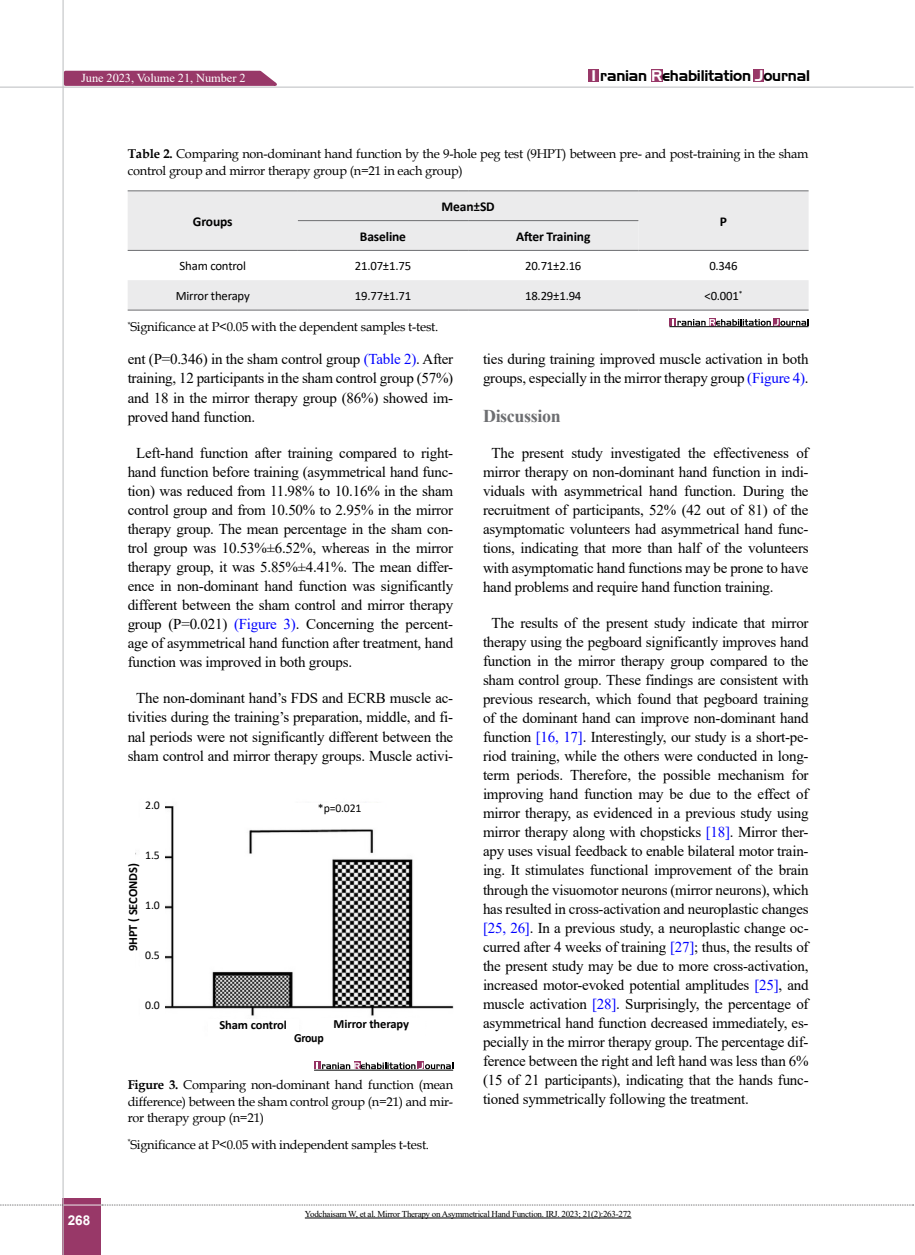
<style>
.page{position:relative;width:915px;height:1255px;background:#fff}
.page>*{position:absolute;margin:0;border:0;box-sizing:border-box;transform-origin:0 0}
.t1{font:700 18px "Times New Roman";letter-spacing:-.02em;color:#6d6e71}
.t2{font:15px/19px "Times New Roman";letter-spacing:-.015em;color:#000;text-align:justify}
.t3{font:15px "Aero Regular SWFTE";letter-spacing:-.015em;color:#000}
.t4{font:700 13.5px "Calibri";letter-spacing:-.01em;color:#000}
.t5{font:700 13.5px "Arial";color:#fff}
.t6{font:12.75px/16.5px "Book Antiqua";letter-spacing:-.015em;color:#000;text-align:justify}
.t7{font:12.75px "Calibri";letter-spacing:-.015em;color:#000}
.t8{font:700 12.45px "Calibri";letter-spacing:-.01em;color:#000}
.t9{font:700 12.45px "Calibri";letter-spacing:-.01em;color:#000;scale:.95 1}
.t10{font:12.15px "Times New Roman";letter-spacing:-.005em;color:#fff}
.t11{font:11.85px "Calibri";color:#000}
.t12{font:9px "Times New Roman";letter-spacing:-.03em;color:#000}
.s1{color:#fff}
.s2{font-weight:700}
.s3{color:#00f}
</style>
<div class="page">
<div style="left:63px;top:1198px;width:38px;height:56px;background:#983868"></div>
<hr style="left:62px;top:0;width:2px;height:1254px;background:#c2c4c6">
<hr style="left:63px;top:1204px;width:38px;height:1px;background:#ebebec">
<svg style="left:0;top:1204px;width:63px;height:1px"></svg>
<svg style="left:102px;top:1204px;width:811px;height:1px"></svg>
<div style="left:588px;top:69px;width:10px;height:13px;background:#983868"></div>
<div style="left:650px;top:69px;width:12px;height:13px;background:#983868"></div>
<div style="left:752px;top:69px;width:11px;height:13px;background:#983868"></div>
<svg style="left:62px;top:69px;width:222px;height:18px;background:#ac6187"></svg>
<hr style="left:0;top:87px;width:913px;height:1px;background:#c2c4c6">
<img style="left:135px;top:806px;width:318px;height:210px">
<div style="left:294px;top:802px;width:91px;height:24px;background:#fff"></div>
<div style="left:128px;top:863px;width:9px;height:88px;background:#fff"></div>
<div style="left:140px;top:800px;width:24px;height:243px;background:#fff"></div>
<div style="left:314px;top:1061px;width:6px;height:8px;background:#953263"></div>
<div style="left:354px;top:1061px;width:6px;height:8px;background:#953263"></div>
<div style="left:417px;top:1061px;width:7px;height:8px;background:#953263"></div>
<svg style="left:316px;top:1062px;width:137px;height:7px"></svg>
<hr style="left:314px;top:1069px;width:139px;height:1px;background:#000">
<hr style="left:305px;top:1217px;width:326px;height:1px;background:#000">
<svg style="left:128px;top:191px;width:680px;height:119px;fill:#ebebec"></svg>
<div style="left:298px;top:221px;width:340px;height:29px;background:#ebebec"></div>
<hr style="left:128px;top:310px;width:170px;height:1px;background:#6d6e71">
<hr style="left:298px;top:310px;width:170px;height:1px;background:#6d6e71">
<hr style="left:468px;top:310px;width:170px;height:1px;background:#6d6e71">
<hr style="left:638px;top:310px;width:170px;height:1px;background:#6d6e71">
<hr style="left:128px;top:190px;width:170px;height:1px;background:#6d6e71">
<hr style="left:298px;top:190px;width:170px;height:1px;background:#6d6e71">
<hr style="left:468px;top:190px;width:170px;height:1px;background:#6d6e71">
<hr style="left:638px;top:190px;width:170px;height:1px;background:#6d6e71">
<hr style="left:128px;top:250px;width:170px;height:1px;background:#6d6e71">
<hr style="left:638px;top:250px;width:170px;height:1px;background:#6d6e71">
<hr style="left:298px;top:220px;width:170px;height:1px;background:#6d6e71">
<hr style="left:468px;top:220px;width:170px;height:1px;background:#6d6e71">
<hr style="left:298px;top:250px;width:170px;height:1px;background:#6d6e71">
<hr style="left:468px;top:250px;width:170px;height:1px;background:#6d6e71">
<div style="left:669px;top:318px;width:6px;height:8px;background:#953263"></div>
<div style="left:709px;top:318px;width:6px;height:8px;background:#953263"></div>
<div style="left:772px;top:318px;width:7px;height:8px;background:#953263"></div>
<svg style="left:672px;top:319px;width:136px;height:7px"></svg>
<hr style="left:669px;top:326px;width:139px;height:1px;background:#000">
<p class="t10" style="left:81px;top:69px;width:166px">June 2023, Volume 21, Number 2</p>
<p class="t3" style="left:591px;top:67px;width:220px"><span class="s1">I</span> ranian <span class="s1">R</span>ehabilitation <span class="s1">J</span>ournal</p>
<p class="t6" style="left:128px;top:145px;width:682px"><span class="s2">Table 2.</span> Comparing non-dominant hand function by the 9-hole peg test (9HPT) between pre- and post-training in the sham control group and mirror therapy group (n=21 in each group)</p>
<p class="t4" style="left:193px;top:212px;width:41px">Groups</p>
<p class="t4" style="left:441px;top:197px;width:55px">Mean±SD</p>
<p class="t4" style="left:719px;top:212px;width:9px">P</p>
<p class="t4" style="left:360px;top:226px;width:48px">Baseline</p>
<p class="t4" style="left:516px;top:226px;width:76px">After Training</p>
<p class="t7" style="left:179px;top:257px;width:68px">Sham control</p>
<p class="t7" style="left:355px;top:257px;width:58px">21.07±1.75</p>
<p class="t7" style="left:525px;top:257px;width:58px">20.71±2.16</p>
<p class="t7" style="left:709px;top:257px;width:30px">0.346</p>
<p class="t7" style="left:176px;top:287px;width:76px">Mirror therapy</p>
<p class="t7" style="left:355px;top:287px;width:58px">19.77±1.71</p>
<p class="t7" style="left:525px;top:287px;width:58px">18.29±1.94</p>
<p class="t7" style="left:704px;top:287px;width:39px">&lt;0.001<sup>*</sup></p>
<p class="t6" style="left:128px;top:318px;width:312px"><sup>*</sup>Significance at P&lt;0.05 with the dependent samples t-test.</p>
<p class="t5" style="left:68px;top:1210px;width:24px">268</p>
<p class="t2" style="left:128px;top:349px;width:327px">ent (P=0.346) in the sham control group <span class="s3">(Table 2)</span>. After training, 12 participants in the sham control group (57%) and 18 in the mirror therapy group (86%) showed im&shy;proved hand function.</p>
<p class="t2" style="left:128px;top:442px;width:327px;text-indent:9px">Left-hand function after training compared to right&shy;hand function before training (asymmetrical hand func&shy;tion) was reduced from 11.98% to 10.16% in the sham control group and from 10.50% to 2.95% in the mirror therapy group. The mean percentage in the sham con&shy;trol group was 10.53%±6.52%, whereas in the mirror therapy group, it was 5.85%±4.41%. The mean differ&shy;ence in non-dominant hand function was significantly different between the sham control and mirror therapy group (P=0.021) <span class="s3">(Figure 3)</span>. Concerning the percent&shy;age of asymmetrical hand function after treatment, hand function was improved in both groups.</p>
<p class="t2" style="left:128px;top:688px;width:327px;text-align:center">The non-dominant hand’s FDS and ECRB muscle ac&shy;tivities during the training’s preparation, middle, and fi&shy;nal periods were not significantly different between the sham control and mirror therapy groups. Muscle activi-</p>
<p class="t11" style="left:145px;top:796px;width:16px">2.0</p>
<p class="t11" style="left:145px;top:846px;width:16px">1.5</p>
<p class="t8" style="left:124px;top:951px;width:89px;rotate:-90deg">9HPT ( SECONDS)</p>
<p class="t11" style="left:145px;top:896px;width:16px">1.0</p>
<p class="t11" style="left:145px;top:946px;width:16px">0.5</p>
<p class="t11" style="left:145px;top:996px;width:16px">0.0</p>
<p class="t11" style="left:318px;top:799px;width:45px">*p=0.021</p>
<p class="t8" style="left:219px;top:1015px;width:69px">Sham control</p>
<p class="t8" style="left:333px;top:1014px;width:77px">Mirror therapy</p>
<p class="t9" style="left:294px;top:1029px;width:33px">Group</p>
<p class="t6" style="left:128px;top:1076px;width:327px"><span class="s2">Figure 3.</span> Comparing non-dominant hand function (mean difference) between the sham control group (n=21) and mir&shy;ror therapy group (n=21)</p>
<p class="t6" style="left:128px;top:1135px;width:303px"><sup>*</sup>Significance at P&lt;0.05 with independent samples t-test.</p>
<p class="t2" style="left:483px;top:349px;width:327px">ties during training improved muscle activation in both groups, especially in the mirror therapy group <span class="s3">(Figure 4)</span>.</p>
<p class="t1" style="left:483px;top:403px;width:79px">Discussion</p>
<p class="t2" style="left:483px;top:443px;width:327px;text-indent:9px">The present study investigated the effectiveness of mirror therapy on non-dominant hand function in indi&shy;viduals with asymmetrical hand function. During the recruitment of participants, 52% (42 out of 81) of the asymptomatic volunteers had asymmetrical hand func&shy;tions, indicating that more than half of the volunteers with asymptomatic hand functions may be prone to have hand problems and require hand function training.</p>
<p class="t2" style="left:483px;top:612px;width:327px;text-indent:9px">The results of the present study indicate that mirror therapy using the pegboard significantly improves hand function in the mirror therapy group compared to the sham control group. These findings are consistent with previous research, which found that pegboard training of the dominant hand can improve non-dominant hand function <span class="s3">[16, 17]</span>. Interestingly, our study is a short-pe&shy;riod training, while the others were conducted in long&shy;term periods. Therefore, the possible mechanism for improving hand function may be due to the effect of mirror therapy, as evidenced in a previous study using mirror therapy along with chopsticks <span class="s3">[18]</span>. Mirror ther&shy;apy uses visual feedback to enable bilateral motor train&shy;ing. It stimulates functional improvement of the brain through the visuomotor neurons (mirror neurons), which has resulted in cross-activation and neuroplastic changes <span class="s3">[25, 26]</span>. In a previous study, a neuroplastic change oc&shy;curred after 4 weeks of training <span class="s3">[27]</span>; thus, the results of the present study may be due to more cross-activation, increased motor-evoked potential amplitudes <span class="s3">[25]</span>, and muscle activation <span class="s3">[28]</span>. Surprisingly, the percentage of asymmetrical hand function decreased immediately, es&shy;pecially in the mirror therapy group. The percentage dif&shy;ference between the right and left hand was less than 6% (15 of 21 participants), indicating that the hands func&shy;tioned symmetrically following the treatment.</p>
<p class="t12" style="left:305px;top:1207px;width:328px">Yodchaisarn W, et al. Mirror Therapy on Asymmetrical Hand Function. IRJ. 2023; 21(2):263-272</p>
</div>
